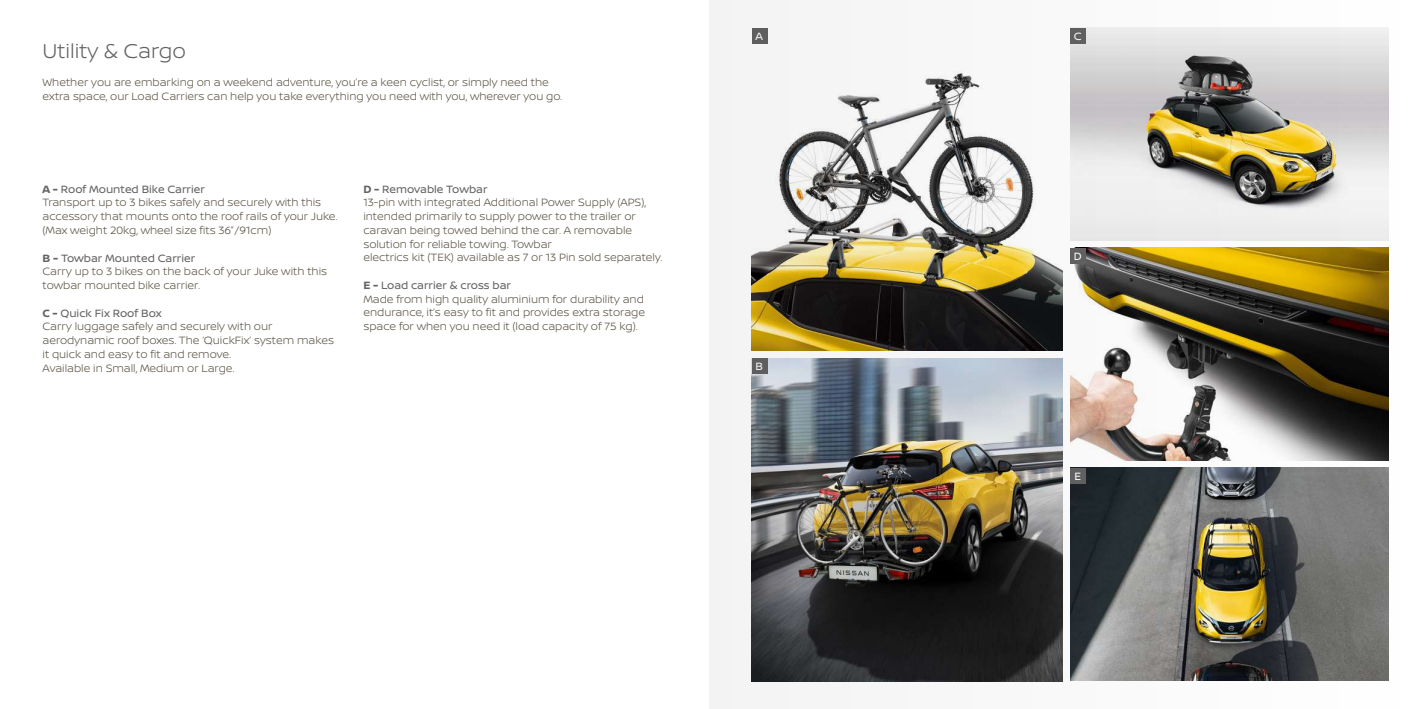
<style>
.page{position:relative;width:1418px;height:709px;background:#fff}
.page>*{position:absolute;margin:0;border:0;box-sizing:border-box;transform-origin:0 0}
.t1{font:300 21.25px "Nissan Brand";color:#646363}
.t2{font:300 11.25px/13.8px "Nissan Brand";color:#5a5344}
.t3{font:11.25px "Nissan Brand";color:#fff}
.s1{font-weight:700;color:#646363}
.s2{font-weight:400;color:#646363}
</style>
<div class="page">
<img style="left:709px;top:0;width:680px;height:709px">
<h1 class="t1" style="left:43px;top:36px;width:145px">Utility &amp; Cargo</h1>
<p class="t2" style="left:43px;top:75px;width:521px">Whether you are embarking on a weekend adventure, you’re a keen cyclist, or simply need the extra space, our Load Carriers can help you take everything you need with you, wherever you go.</p>
<p class="t2" style="left:43px;top:182px;width:296px"><span class="s1">A -</span> <span class="s2">Roof Mounted Bike Carrier<br></span>Transport up to 3 bikes safely and securely with this accessory that mounts onto the roof rails of your Juke. (Max weight 20kg, wheel size fits 36”/91cm)</p>
<p class="t2" style="left:43px;top:250px;width:286px"><span class="s1">B -</span> <span class="s2">Towbar Mounted Carrier<br></span>Carry up to 3 bikes on the back of your Juke with this towbar mounted bike carrier.</p>
<p class="t2" style="left:43px;top:305px;width:293px"><span class="s1">C -</span> <span class="s2">Quick Fix Roof Box<br></span>Carry luggage safely and securely with our aerodynamic roof boxes. The ‘QuickFix’ system makes it quick and easy to fit and remove.<br>Available in Small, Medium or Large.</p>
<p class="t2" style="left:363px;top:181px;width:300px"><span class="s1">D -</span> <span class="s2">Removable Towbar<br></span>13-pin with integrated Additional Power Supply (APS), intended primarily to supply power to the trailer or caravan being towed behind the car. A removable solution for reliable towing. Towbar<br>electrics kit (TEK) available as 7 or 13 Pin sold separately.</p>
<p class="t2" style="left:363px;top:278px;width:283px"><span class="s1">E -</span> <span class="s2">Load carrier &amp; cross bar<br></span>Made from high quality aluminium for durability and endurance, it’s easy to fit and provides extra storage space for when you need it (load capacity of 75 kg).</p>
<p class="t3" style="left:755px;top:28px;width:9px">A</p>
<p class="t3" style="left:755px;top:358px;width:9px">B</p>
<p class="t3" style="left:1073px;top:28px;width:9px">C</p>
<p class="t3" style="left:1073px;top:248px;width:10px">D</p>
<p class="t3" style="left:1074px;top:468px;width:8px">E</p>
</div>
